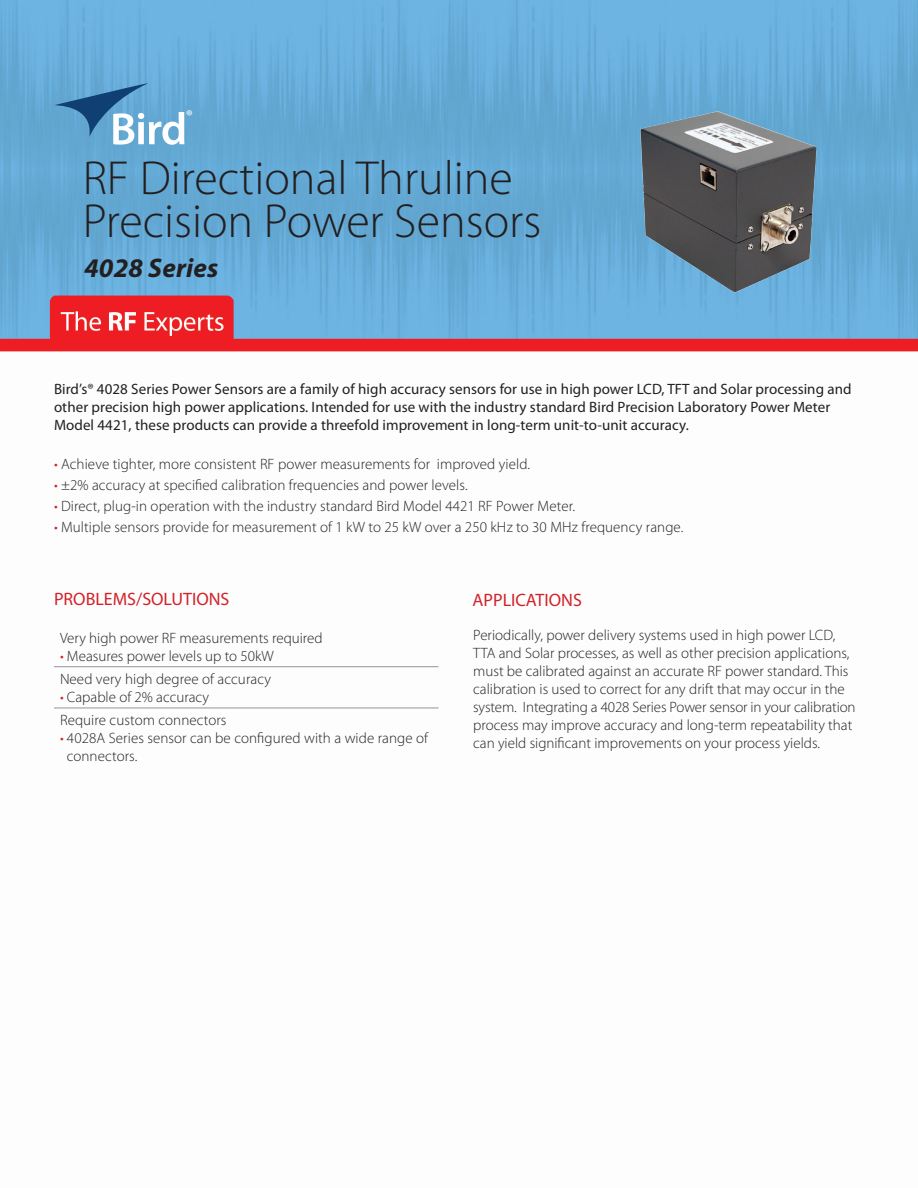
<style>
.page{position:relative;width:918px;height:1188px;background:#fff}
.page>*{position:absolute;margin:0;border:0;box-sizing:border-box;transform-origin:0 0}
.t1{font:300 48px/43.5px "Myriad Pro";color:#231f20}
.t2{font:italic 700 27px "Myriad Pro";letter-spacing:.005em;color:#231f20}
.t3{font:18px "Myriad Pro";color:#d1232a}
.t4{font:15.75px "Myriad Pro";color:#fff}
.t5{font:300 15px/18px "Myriad Pro";color:#231f20}
.t6{font:15px/18px "Myriad Pro";letter-spacing:.005em;color:#231f20}
.s1{color:#d1232a}
</style>
<div class="page">
<img style="left:0;top:0;width:918px;height:709px">
<svg style="left:54px;top:81px;width:130px;height:64px;background:#6ca5cc"></svg>
<hr style="left:54px;top:666px;width:384px;height:1px;background:#9d9fa2">
<hr style="left:54px;top:707px;width:384px;height:2px;background:#9d9fa2">
<img style="left:626px;top:106px;width:203px;height:189px">
<p class="t4" style="left:186px;top:106px;width:8px">®</p>
<h1 class="t1" style="left:83px;top:156px;width:460px">RF Directional Thruline<br>Precision Power Sensors</h1>
<h2 class="t2" style="left:84px;top:250px;width:136px">4028 Series</h2>
<p class="t6" style="left:54px;top:379px;width:799px">Bird’s® 4028 Series Power Sensors are a family of high accuracy sensors for use in high power LCD, TFT and Solar processing and other precision high power applications. Intended for use with the industry standard Bird Precision Laboratory Power Meter<br>Model 4421, these products can provide a threefold improvement in long-term unit-to-unit accuracy.</p>
<p class="t5" style="left:54px;top:454px;width:478px"><span class="s1">•</span> Achieve tighter, more consistent RF power measurements for improved yield.</p>
<p class="t5" style="left:54px;top:475px;width:415px"><span class="s1">•</span> ±2% accuracy at specified calibration frequencies and power levels.</p>
<p class="t5" style="left:54px;top:496px;width:523px"><span class="s1">•</span> Direct, plug-in operation with the industry standard Bird Model 4421 RF Power Meter.</p>
<p class="t5" style="left:54px;top:517px;width:631px"><span class="s1">•</span> Multiple sensors provide for measurement of 1 kW to 25 kW over a 250 kHz to 30 MHz frequency range.</p>
<p class="t3" style="left:54px;top:588px;width:177px">PROBLEMS/SOLUTIONS</p>
<p class="t3" style="left:472px;top:589px;width:111px">APPLICATIONS</p>
<p class="t5" style="left:60px;top:629px;width:264px">Very high power RF measurements required</p>
<p class="t5" style="left:60px;top:644px;width:215px;line-height:23.2px"><span class="s1">•</span> Measures power levels up to 50kW<br>Need very high degree of accuracy</p>
<p class="t5" style="left:60px;top:685px;width:168px;line-height:23.2px"><span class="s1">•</span> Capable of 2% accuracy<br>Require custom connectors</p>
<p class="t5" style="left:67px;top:729px;width:363px;text-indent:-7px"><span class="s1">•</span> 4028A Series sensor can be configured with a wide range of connectors.</p>
<p class="t5" style="left:473px;top:626px;width:384px">Periodically, power delivery systems used in high power LCD, TTA and Solar processes, as well as other precision applications, must be calibrated against an accurate RF power standard. This calibration is used to correct for any drift that may occur in the system. Integrating a 4028 Series Power sensor in your calibration process may improve accuracy and long-term repeatability that can yield significant improvements on your process yields.</p>
</div>
